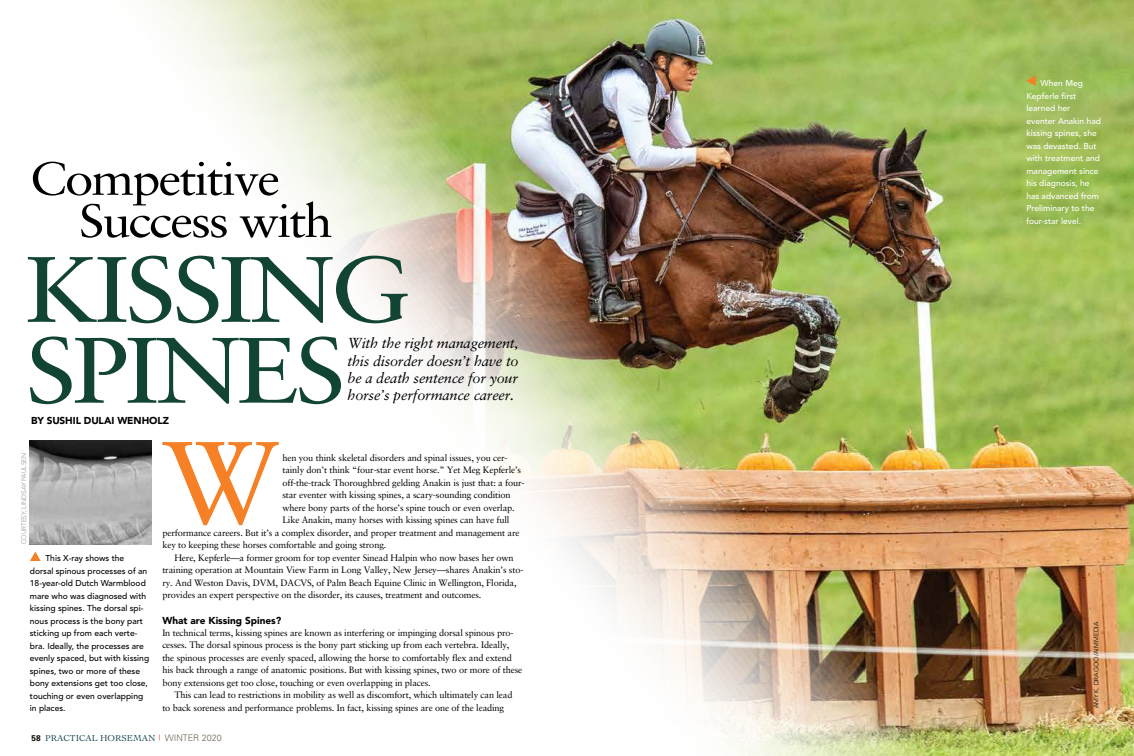
<style>
.page{position:relative;width:1134px;height:756px;background:#fff}
.page>*{position:absolute;margin:0;border:0;box-sizing:border-box;transform-origin:0 0}
.t1{font:116.8px "Sabon";color:#f58025}
.t2{font:93px/80.8px "Sabon";letter-spacing:-.04em;color:#114432;scale:1.1 1}
.t3{font:46.7px/42.1px "Sabon";letter-spacing:-.04em;color:#000;scale:1.1 1}
.t4{font:italic 14.5px/17.4px "Sabon";letter-spacing:-.015em;color:#000;text-align:justify}
.t5{font:900 10px "Avenir";color:#000}
.t6{font:9.2px/12.5px "Sabon";letter-spacing:-.015em;color:#000}
.t7{font:9px "Cochin";color:#174450}
.t8{font:500 8.5px/12.5px "Avenir";color:#000}
.t9{font:500 8.5px/12.5px "Avenir";color:#fff}
.t10{font:300 6.5px "Avenir";color:#939598}
.t11{font:300 6.5px "Avenir";color:#000}
.s1{font-family:"Univers";font-weight:700;font-size:8.2px;color:#000}
.s2{font-family:"Univers";font-weight:300;color:#6d6250}
</style>
<div class="page">
<img style="left:29px;top:0;width:1105px;height:756px">
<img style="left:30px;top:441px;width:122px;height:103px">
<svg style="left:30px;top:552px;width:11px;height:9px"></svg>
<svg style="left:1026px;top:75px;width:10px;height:11px"></svg>
<h3 class="t3" style="left:79px;top:157px;width:232px;text-indent:-49px">Competitive<br>Success with</h3>
<h2 class="t2" style="left:25px;top:248px;width:351px">KISSING<br>SPINES</h2>
<h3 class="t4" style="left:348px;top:334px;width:173px">With the right management, this disorder doesn’t have to be a death sentence for your horse’s performance career.</h3>
<p class="t5" style="left:31px;top:414px;width:139px">BY SUSHIL DULAI WENHOLZ</p>
<h1 class="t1" style="left:162px;top:413px;width:118px">W</h1>
<p class="t6" style="left:282px;top:451px;width:227px">hen you think skeletal disorders and spinal issues, you cer-</p>
<p class="t10" style="left:20px;top:544px;width:93px;rotate:-90deg">COURTESY, LINDSAY PAULSEN</p>
<p class="t6" style="left:282px;top:464px;width:240px">tainly don’t think “four-star event horse.” Yet Meg Kepferle’s</p>
<p class="t6" style="left:282px;top:476px;width:244px">off-the-track Thoroughbred gelding Anakin is just that: a four-</p>
<p class="t6" style="left:282px;top:489px;width:230px">star eventer with kissing spines, a scary-sounding condition</p>
<p class="t6" style="left:282px;top:501px;width:234px">where bony parts of the horse’s spine touch or even overlap.</p>
<p class="t6" style="left:282px;top:514px;width:228px">Like Anakin, many horses with kissing spines can have full</p>
<p class="t6" style="left:162px;top:526px;width:359px">performance careers. But it’s a complex disorder, and proper treatment and management are</p>
<p class="t6" style="left:162px;top:539px;width:226px">key to keeping these horses comfortable and going strong.</p>
<p class="t6" style="left:174px;top:551px;width:341px">Here, Kepferle—a former groom for top eventer Sinead Halpin who now bases her own</p>
<p class="t6" style="left:162px;top:564px;width:363px">training operation at Mountain View Farm in Long Valley, New Jersey—shares Anakin’s sto-</p>
<p class="t6" style="left:162px;top:576px;width:356px">ry. And Weston Davis, DVM, DACVS, of Palm Beach Equine Clinic in Wellington, Florida,</p>
<p class="t6" style="left:162px;top:589px;width:321px">provides an expert perspective on the disorder, its causes, treatment and outcomes.</p>
<p class="t5" style="left:162px;top:614px;width:121px">What are Kissing Spines?</p>
<p class="t6" style="left:162px;top:626px;width:361px">In technical terms, kissing spines are known as interfering or impinging dorsal spinous pro&shy;cesses. The dorsal spinous process is the bony part sticking up from each vertebra. Ideally, the spinous processes are evenly spaced, allowing the horse to comfortably flex and extend his back through a range of anatomic positions. But with kissing spines, two or more of these bony extensions get too close, touching or even overlapping in places.</p>
<p class="t6" style="left:162px;top:689px;width:352px;text-indent:12px">This can lead to restrictions in mobility as well as discomfort, which ultimately can lead to back soreness and performance problems. In fact, kissing spines are one of the leading</p>
<p class="t8" style="left:30px;top:552px;width:121px;text-indent:16px">This X-ray shows the dorsal spinous processes of an<br>18-year-old Dutch Warmblood mare who was diagnosed with kissing spines. The dorsal spi&shy;nous process is the bony part sticking up from each verte&shy;bra. Ideally, the processes are evenly spaced, but with kissing spines, two or more of these bony extensions get too close, touching or even overlapping in places.</p>
<p class="t7" style="left:32px;top:732px;width:192px"><span class="s1">58</span> PRACTICAL HORSEMAN <sup>|</sup> <span class="s2">WINTER 2020</span></p>
<p class="t9" style="left:1026px;top:77px;width:76px;text-indent:14px">When Meg<br>Kepferle first learned her eventer Anakin had kissing spines, she was devasted. But with treatment and management since his diagnosis, he has advanced from<br>Preliminary to the four-star level.</p>
<p class="t11" style="left:1092px;top:708px;width:88px;rotate:-90deg">AMY K. DRAGOO/AIMMEDIA</p>
</div>
